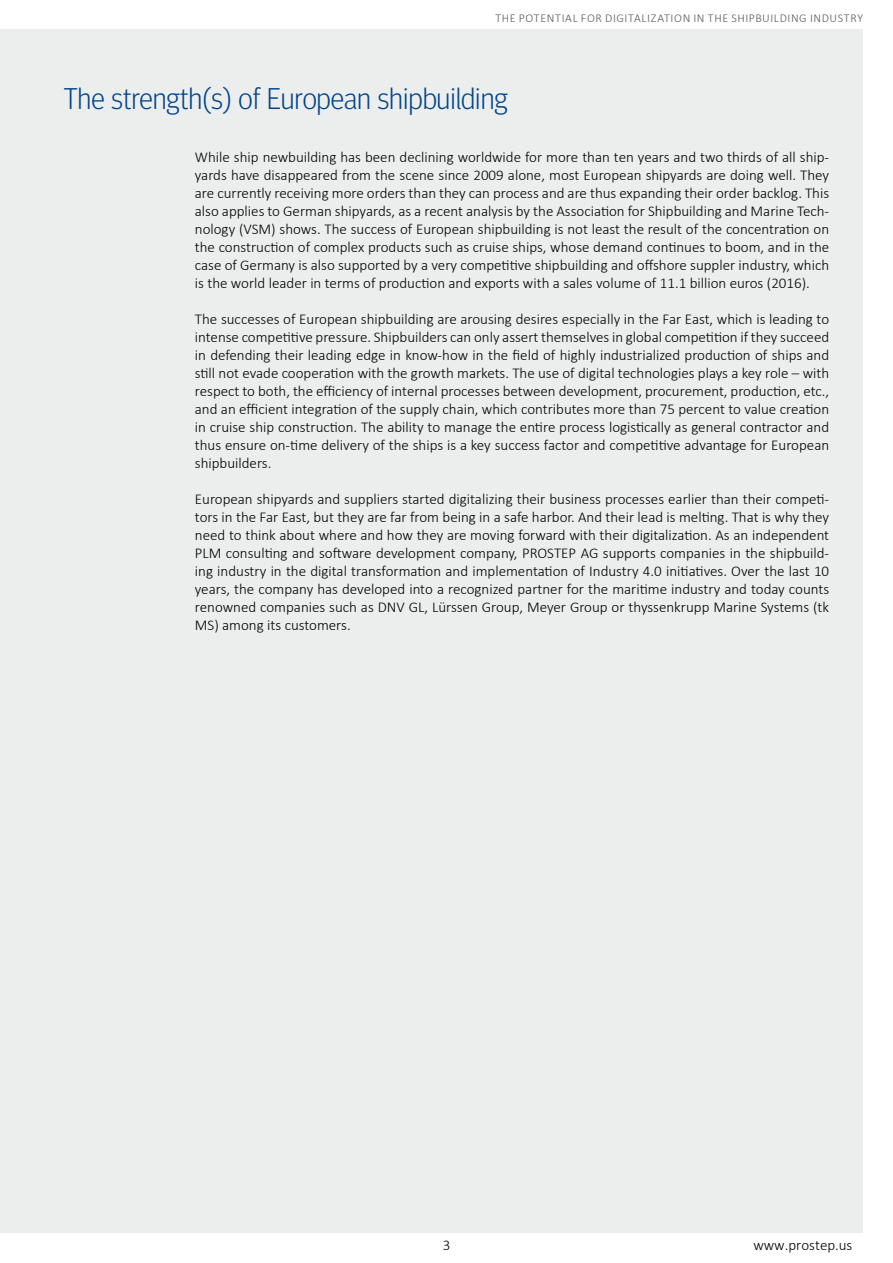
<style>
.page{position:relative;width:893px;height:1263px;background:#fff}
.page>*{position:absolute;margin:0;border:0;box-sizing:border-box;transform-origin:0 0}
.t1{font:300 30px "Meta Headline OT";color:#004489}
.t2{font:300 15px/18px "Calibri";color:#000;text-align:justify}
.t3{font:300 12px "Calibri";letter-spacing:.05em;color:#58585a}
</style>
<div class="page">
<div style="left:0;top:30px;width:863px;height:1203px;background:#eceded"></div>
<div style="left:859px;top:183px;width:34px;height:74px;background:#fff"></div>
<p class="t3" style="left:495px;top:10px;width:369px">THE POTENTIAL FOR DIGITALIZATION IN THE SHIPBUILDING INDUSTRY</p>
<h1 class="t1" style="left:64px;top:80px;width:445px">The strength(s) of European shipbuilding</h1>
<p class="t2" style="left:195px;top:147px;width:636px">While ship newbuilding has been declining worldwide for more than ten years and two thirds of all ship&shy;yards have disappeared from the scene since 2009 alone, most European shipyards are doing well. They are currently receiving more orders than they can process and are thus expanding their order backlog. This also applies to German shipyards, as a recent analysis by the Association for Shipbuilding and Marine Tech&shy;nology (VSM) shows. The success of European shipbuilding is not least the result of the concentration on the construction of complex products such as cruise ships, whose demand continues to boom, and in the case of Germany is also supported by a very competitive shipbuilding and offshore suppler industry, which is the world leader in terms of production and exports with a sales volume of 11.1 billion euros (2016).</p>
<p class="t2" style="left:195px;top:309px;width:636px">The successes of European shipbuilding are arousing desires especially in the Far East, which is leading to intense competitive pressure. Shipbuilders can only assert themselves in global competition if they succeed in defending their leading edge in know-how in the field of highly industrialized production of ships and still not evade cooperation with the growth markets. The use of digital technologies plays a key role – with respect to both, the efficiency of internal processes between development, procurement, production, etc., and an efficient integration of the supply chain, which contributes more than 75 percent to value creation in cruise ship construction. The ability to manage the entire process logistically as general contractor and thus ensure on-time delivery of the ships is a key success factor and competitive advantage for European shipbuilders.</p>
<p class="t2" style="left:195px;top:489px;width:636px">European shipyards and suppliers started digitalizing their business processes earlier than their competi&shy;tors in the Far East, but they are far from being in a safe harbor. And their lead is melting. That is why they need to think about where and how they are moving forward with their digitalization. As an independent PLM consulting and software development company, PROSTEP AG supports companies in the shipbuild&shy;ing industry in the digital transformation and implementation of Industry 4.0 initiatives. Over the last 10 years, the company has developed into a recognized partner for the maritime industry and today counts renowned companies such as DNV GL, Lürssen Group, Meyer Group or thyssenkrupp Marine Systems (tk MS) among its customers.</p>
<p class="t2" style="left:443px;top:1236px;width:9px">3</p>
<p class="t2" style="left:753px;top:1236px;width:101px">www.prostep.us</p>
</div>
